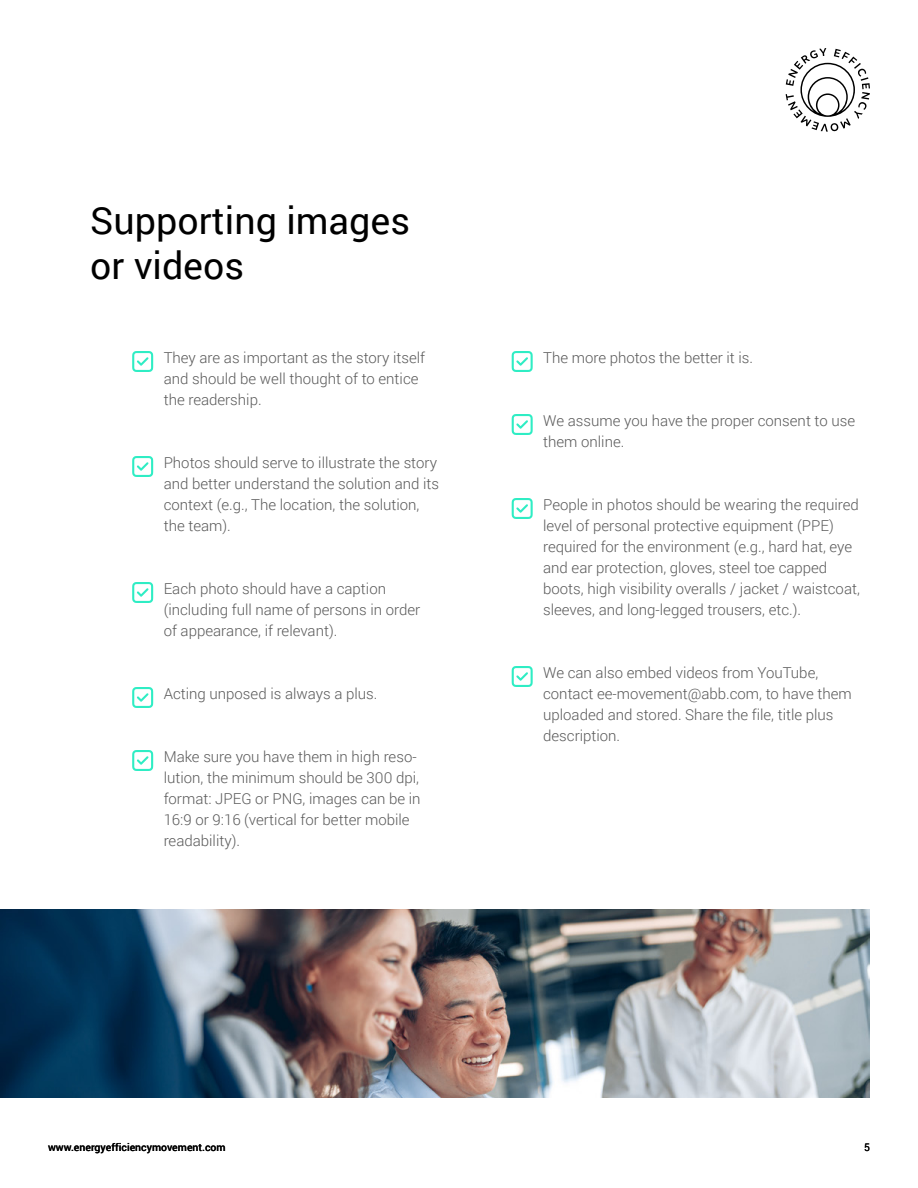
<style>
.page{position:relative;width:918px;height:1188px;background:#fff}
.page>*{position:absolute;margin:0;border:0;box-sizing:border-box;transform-origin:0 0}
.t1{font:37.5px/45px "Roboto";color:#000}
.t2{font:300 15px/21px "Roboto";color:#595959}
.t3{font:500 10.5px "Roboto";color:#000}
.t4{font:10.5px "Roboto";color:#000}
</style>
<div class="page">
<svg style="left:786px;top:48px;width:84px;height:84px"></svg>
<svg style="left:132px;top:351px;width:21px;height:21px"></svg>
<svg style="left:132px;top:456px;width:21px;height:21px"></svg>
<svg style="left:512px;top:498px;width:21px;height:21px"></svg>
<svg style="left:132px;top:582px;width:21px;height:21px"></svg>
<svg style="left:512px;top:666px;width:21px;height:21px"></svg>
<svg style="left:132px;top:687px;width:21px;height:21px"></svg>
<svg style="left:132px;top:750px;width:21px;height:21px"></svg>
<svg style="left:512px;top:351px;width:21px;height:21px"></svg>
<svg style="left:512px;top:414px;width:21px;height:21px"></svg>
<img style="left:0;top:909px;width:870px;height:189px">
<h1 class="t1" style="left:90px;top:197px;width:321px">Supporting images or videos</h1>
<p class="t2" style="left:164px;top:347px;width:263px">They are as important as the story itself and should be well thought of to entice the readership.</p>
<p class="t2" style="left:164px;top:452px;width:277px">Photos should serve to illustrate the story and better understand the solution and its context (e.g., The location, the solution, the team).</p>
<p class="t2" style="left:164px;top:578px;width:258px">Each photo should have a caption (including full name of persons in order of appearance, if relevant).</p>
<p class="t2" style="left:164px;top:683px;width:215px">Acting unposed is always a plus.</p>
<p class="t2" style="left:164px;top:746px;width:258px">Make sure you have them in high reso&shy;lution, the minimum should be 300 dpi, format: JPEG or PNG, images can be in<br>16:9 or 9:16 (vertical for better mobile readability).</p>
<p class="t2" style="left:543px;top:347px;width:211px">The more photos the better it is.</p>
<p class="t2" style="left:543px;top:410px;width:313px">We assume you have the proper consent to use them online.</p>
<p class="t2" style="left:543px;top:494px;width:318px">People in photos should be wearing the required level of personal protective equipment (PPE) required for the environment (e.g., hard hat, eye and ear protection, gloves, steel toe capped boots, high visibility overalls / jacket / waistcoat, sleeves, and long-legged trousers, etc.).</p>
<p class="t2" style="left:543px;top:662px;width:310px">We can also embed videos from YouTube, contact ee-movement@abb.com, to have them uploaded and stored. Share the file, title plus description.</p>
<p class="t3" style="left:48px;top:1140px;width:179px">www.energyefficiencymovement.com</p>
<p class="t4" style="left:864px;top:1140px;width:7px">5</p>
</div>
